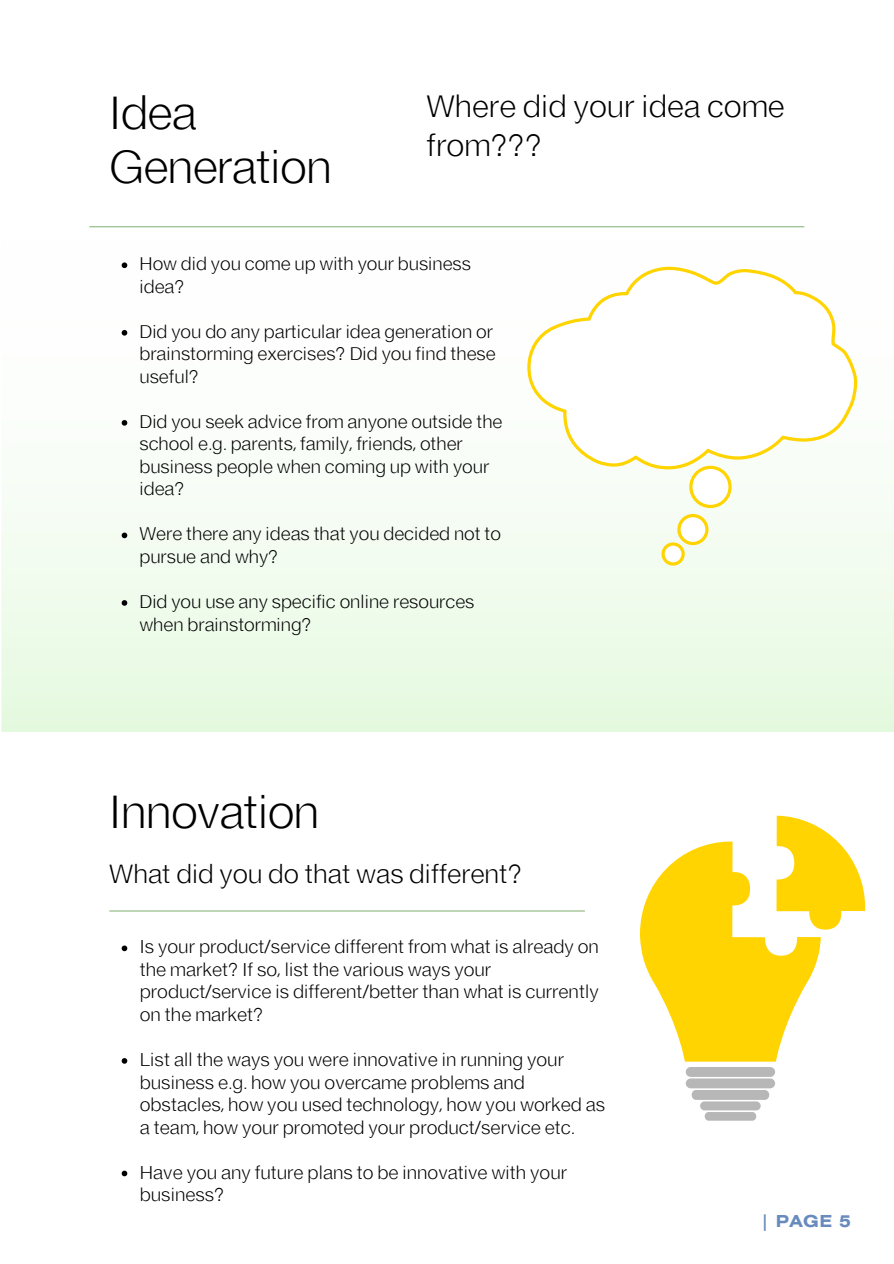
<style>
.page{position:relative;width:894px;height:1264px;background:#fff}
.page>*{position:absolute;margin:0;border:0;box-sizing:border-box;transform-origin:0 0}
.t1{font:300 45px/54px "EFT New Letter";color:#000001}
.t2{font:300 30px/38.2px "EFT New Letter";letter-spacing:.02em;color:#000001}
.t3{font:300 25.5px "EFT New Letter";letter-spacing:.02em;color:#000001}
.t4{font:300 18px/22.5px "EFT New Letter";letter-spacing:.02em;color:#000001}
.t5{font:300 17.7px/22.5px "EFT New Letter";letter-spacing:.02em;color:#000001}
.t6{font:700 16.5px "Helios Ext";color:#688bbd}
</style>
<div class="page">
<svg style="left:1px;top:226px;width:891px;height:505px;fill:#f6fcf4"></svg>
<hr style="left:89px;top:226px;width:715px;height:1px;background:#8db881">
<svg style="left:640px;top:815px;width:224px;height:305px"></svg>
<svg style="left:527px;top:267px;width:330px;height:202px"></svg>
<svg style="left:689px;top:466px;width:42px;height:42px"></svg>
<svg style="left:661px;top:514px;width:47px;height:51px"></svg>
<svg style="left:122px;top:945px;width:5px;height:6px"></svg>
<svg style="left:122px;top:1058px;width:5px;height:5px"></svg>
<svg style="left:122px;top:1170px;width:5px;height:6px"></svg>
<svg style="left:122px;top:262px;width:5px;height:6px"></svg>
<svg style="left:122px;top:330px;width:5px;height:5px"></svg>
<svg style="left:122px;top:420px;width:5px;height:5px"></svg>
<svg style="left:122px;top:532px;width:5px;height:6px"></svg>
<svg style="left:122px;top:600px;width:5px;height:5px"></svg>
<hr style="left:109px;top:910px;width:475px;height:1px;background:#8db881">
<h1 class="t1" style="left:109px;top:89px;width:223px">Idea<br>Generation</h1>
<p class="t2" style="left:426px;top:90px;width:359px">Where did your idea come from???</p>
<p class="t5" style="left:139px;top:254px;width:332px">How did you come up with your business idea?</p>
<p class="t5" style="left:139px;top:322px;width:357px">Did you do any particular idea generation or brainstorming exercises? Did you find these useful?</p>
<p class="t5" style="left:139px;top:412px;width:364px">Did you seek advice from anyone outside the school e.g. parents, family, friends, other business people when coming up with your idea?</p>
<h1 class="t5" style="left:139px;top:524px;width:363px">Were there any ideas that you decided not to pursue and why?</h1>
<h3 class="t5" style="left:139px;top:592px;width:336px">Did you use any specific online resources when brainstorming?</h3>
<h2 class="t1" style="left:109px;top:788px;width:211px">Innovation</h2>
<p class="t3" style="left:109px;top:858px;width:414px">What did you do that was different?</p>
<p class="t4" style="left:140px;top:937px;width:460px">Is your product/service different from what is already on the market? If so, list the various ways your product/service is different/better than what is currently on the market?</p>
<p class="t4" style="left:140px;top:1049px;width:466px">List all the ways you were innovative in running your business e.g. how you overcame problems and obstacles, how you used technology, how you worked as a team, how your promoted your product/service etc.</p>
<p class="t4" style="left:140px;top:1162px;width:428px">Have you any future plans to be innovative with your business?</p>
<p class="t6" style="left:760px;top:1215px;width:92px">| PAGE 5</p>
</div>
